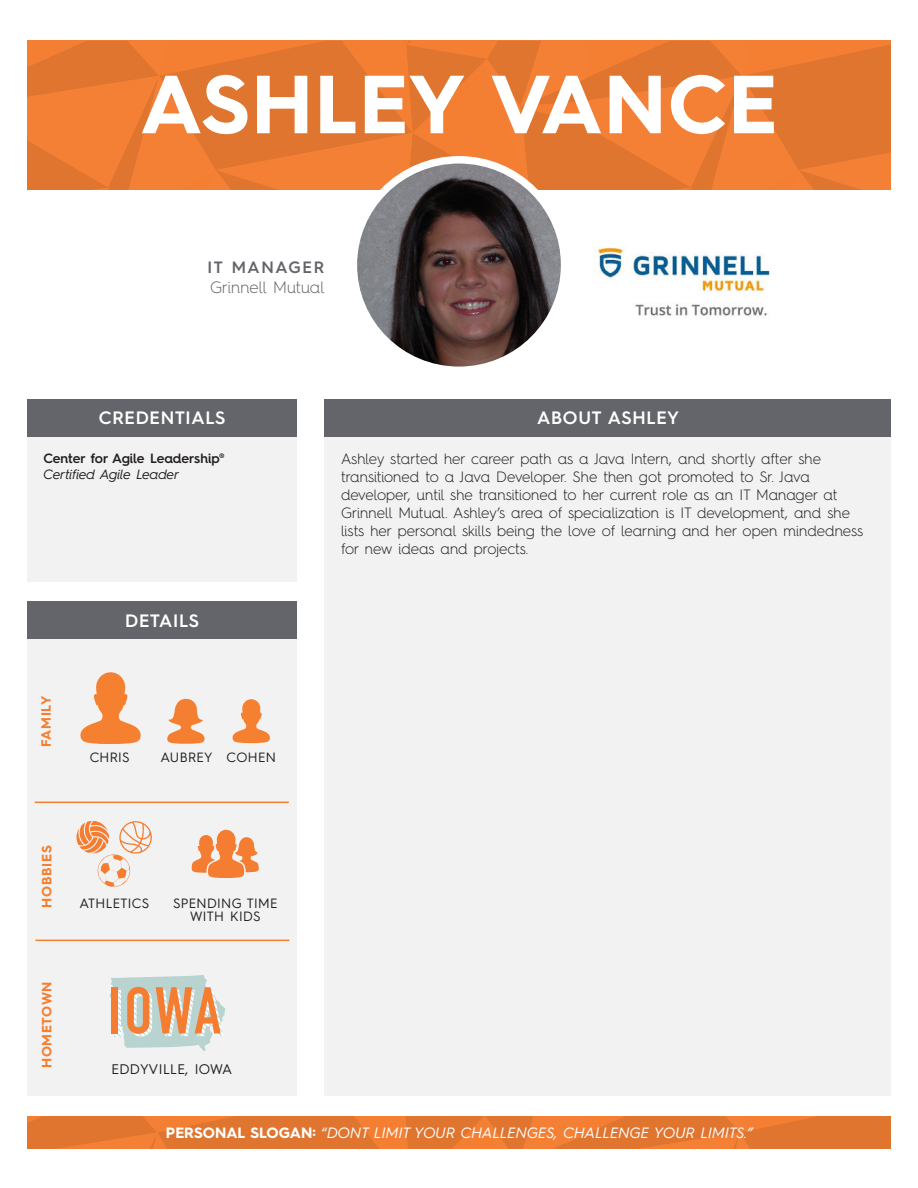
<style>
.page{position:relative;width:918px;height:1188px;background:#fff}
.page>*{position:absolute;margin:0;border:0;box-sizing:border-box;transform-origin:0 0}
.t1{font:700 82.5px "Hurme Geometric Sans 4";letter-spacing:.02em;color:#fff}
.t2{font:600 18px "Hurme Geometric Sans 4";letter-spacing:.04em;color:#fff}
.t3{font:300 16.5px "Hurme Geometric Sans 4";color:#64656a}
.t4{font:600 16.5px "Hurme Geometric Sans 4";letter-spacing:.1em;color:#64656a}
.t5{font:300 15px/18px "Hurme Geometric Sans 4";color:#231f20}
.t6{font:italic 15px "Hurme Geometric Sans 4";color:#fff}
.t7{font:13.95px "Hurme Geometric Sans 4";letter-spacing:.025em;color:#231f20}
.t8{font:13.5px "Hurme Geometric Sans 4";letter-spacing:.025em;color:#231f20}
.t9{font:600 13.5px/16.5px "Hurme Geometric Sans 4";letter-spacing:-.005em;color:#231f20}
.t10{font:700 13.5px "Hurme Geometric Sans 4";letter-spacing:.05em;color:#f47f31}
.s1{font-weight:400;font-style:italic}
.s2{font-weight:700;font-style:normal}
.s3{font-style:normal}
</style>
<div class="page">
<div style="left:27px;top:637px;width:270px;height:459px;background:#f2f2f3"></div>
<svg style="left:167px;top:699px;width:38px;height:45px"></svg>
<div style="left:324px;top:437px;width:567px;height:659px;background:#f2f2f3"></div>
<svg style="left:27px;top:1117px;width:864px;height:32px;background:#e57730"></svg>
<svg style="left:27px;top:41px;width:864px;height:149px;background:#e97a31"></svg>
<div style="left:27px;top:437px;width:269px;height:145px;background:#f2f2f3"></div>
<div style="left:27px;top:400px;width:270px;height:37px;background:#64656a"></div>
<div style="left:324px;top:400px;width:567px;height:37px;background:#64656a"></div>
<div style="left:350px;top:156px;width:218px;height:218px;background:#fff;border-radius:50%"></div>
<div style="left:27px;top:602px;width:270px;height:37px;background:#64656a"></div>
<img style="left:594px;top:247px;width:176px;height:69px">
<hr style="left:35px;top:940px;width:254px;height:1px;background:#f47f31">
<hr style="left:35px;top:802px;width:254px;height:1px;background:#f47f31">
<img style="left:357px;top:164px;width:204px;height:203px;border-radius:102px">
<svg style="left:232px;top:699px;width:38px;height:44px"></svg>
<svg style="left:80px;top:672px;width:61px;height:72px"></svg>
<svg style="left:110px;top:975px;width:115px;height:76px"></svg>
<svg style="left:76px;top:821px;width:76px;height:66px"></svg>
<svg style="left:191px;top:830px;width:68px;height:48px"></svg>
<p class="t1" style="left:141px;top:46px;width:639px">ASHLEY VANCE</p>
<p class="t4" style="left:207px;top:255px;width:118px">IT MANAGER</p>
<p class="t3" style="left:210px;top:276px;width:116px">Grinnell Mutual</p>
<p class="t2" style="left:99px;top:405px;width:128px">CREDENTIALS</p>
<p class="t9" style="left:44px;top:449px;width:183px">Center for Agile Leadership®<br><span class="s1">Certified Agile Leader</span></p>
<p class="t10" style="left:36px;top:747px;width:52px;rotate:-90deg">FAMILY</p>
<p class="t2" style="left:125px;top:608px;width:75px">DETAILS</p>
<p class="t8" style="left:90px;top:747px;width:42px">CHRIS</p>
<p class="t8" style="left:227px;top:747px;width:51px">COHEN</p>
<p class="t8" style="left:161px;top:747px;width:53px">AUBREY</p>
<p class="t10" style="left:37px;top:908px;width:64px;rotate:-90deg">HOBBIES</p>
<p class="t10" style="left:37px;top:1068px;width:88px;rotate:-90deg">HOMETOWN</p>
<p class="t8" style="left:79px;top:894px;width:71px">ATHLETICS</p>
<p class="t8" style="left:173px;top:894px;width:106px">SPENDING TIME</p>
<p class="t8" style="left:190px;top:907px;width:72px">WITH KIDS</p>
<p class="t7" style="left:111px;top:1059px;width:122px">EDDYVILLE, IOWA</p>
<p class="t2" style="left:537px;top:405px;width:143px">ABOUT ASHLEY</p>
<p class="t5" style="left:341px;top:449px;width:524px">Ashley started her career path as a Java Intern, and shortly after she transitioned to a Java Developer. She then got promoted to Sr. Java developer, until she transitioned to her current role as an IT Manager at Grinnell Mutual. Ashley’s area of specialization is IT development, and she lists her personal skills being the love of learning and her open mindedness for new ideas and projects.</p>
<p class="t6" style="left:166px;top:1122px;width:588px"><span class="s2">PERSONAL SLOGAN:</span> <span class="s3">“</span>DONT LIMIT YOUR CHALLENGES, CHALLENGE YOUR LIMITS.”</p>
</div>
